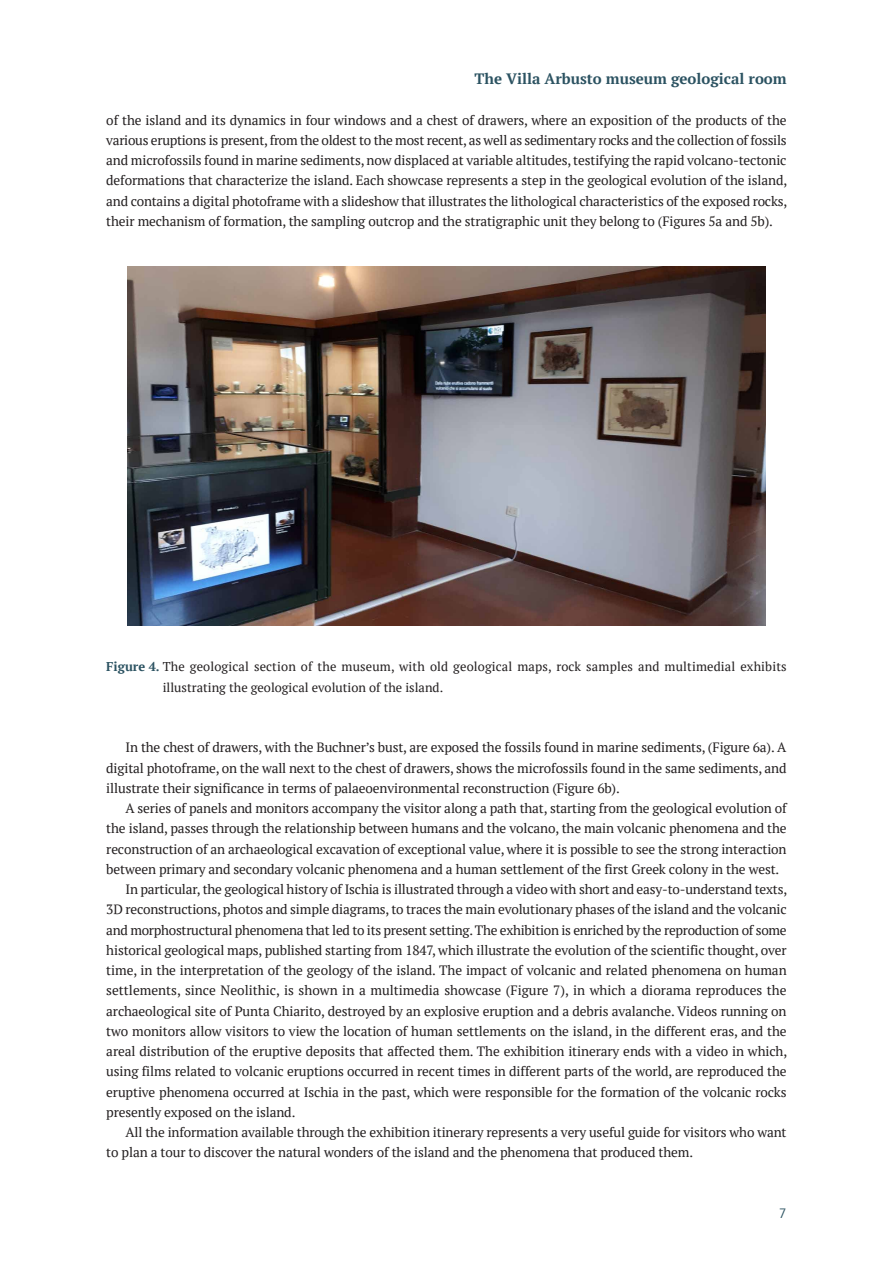
<style>
.page{position:relative;width:893px;height:1263px;background:#fff}
.page>*{position:absolute;margin:0;border:0;box-sizing:border-box;transform-origin:0 0}
.t1{font:700 15px "PT Serif";color:#2b5261}
.t2{font:13.5px/20.2px "PT Serif";letter-spacing:-.01em;color:#231f20;text-align:justify}
.t3{font:13.5px "PT Sans";color:#2b5261}
.t4{font:12.75px/20.2px "PT Serif";letter-spacing:.01em;color:#231f20}
.s1{font-weight:700;color:#2b5261}
</style>
<div class="page">
<img style="left:127px;top:267px;width:638px;height:359px">
<p class="t1" style="left:474px;top:69px;width:314px">The Villa Arbusto museum geological room</p>
<p class="t2" style="left:106px;top:109px;width:682px">of the island and its dynamics in four windows and a chest of drawers, where an exposition of the products of the various eruptions is present, from the oldest to the most recent, as well as sedimentary rocks and the collection of fossils and microfossils found in marine sediments, now displaced at variable altitudes, testifying the rapid volcano-tectonic deformations that characterize the island. Each showcase represents a step in the geological evolution of the island, and contains a digital photoframe with a slideshow that illustrates the lithological characteristics of the exposed rocks, their mechanism of formation, the sampling outcrop and the stratigraphic unit they belong to (Figures 5a and 5b).</p>
<p class="t4" style="left:163px;top:656px;width:625px;text-indent:-56px"><span class="s1">Figure 4.</span> The geological section of the museum, with old geological maps, rock samples and multimedial exhibits illustrating the geological evolution of the island.</p>
<p class="t2" style="left:106px;top:737px;width:682px;text-indent:19px">In the chest of drawers, with the Buchner’s bust, are exposed the fossils found in marine sediments, (Figure 6a). A digital photoframe, on the wall next to the chest of drawers, shows the microfossils found in the same sediments, and illustrate their significance in terms of palaeoenvironmental reconstruction (Figure 6b).</p>
<p class="t2" style="left:106px;top:798px;width:682px;text-indent:19px">A series of panels and monitors accompany the visitor along a path that, starting from the geological evolution of the island, passes through the relationship between humans and the volcano, the main volcanic phenomena and the reconstruction of an archaeological excavation of exceptional value, where it is possible to see the strong interaction between primary and secondary volcanic phenomena and a human settlement of the first Greek colony in the west.</p>
<p class="t2" style="left:106px;top:879px;width:682px;text-indent:19px">In particular, the geological history of Ischia is illustrated through a video with short and easy-to-understand texts, 3D reconstructions, photos and simple diagrams, to traces the main evolutionary phases of the island and the volcanic and morphostructural phenomena that led to its present setting. The exhibition is enriched by the reproduction of some historical geological maps, published starting from 1847, which illustrate the evolution of the scientific thought, over time, in the interpretation of the geology of the island. The impact of volcanic and related phenomena on human settlements, since Neolithic, is shown in a multimedia showcase (Figure 7), in which a diorama reproduces the archaeological site of Punta Chiarito, destroyed by an explosive eruption and a debris avalanche. Videos running on two monitors allow visitors to view the location of human settlements on the island, in the different eras, and the areal distribution of the eruptive deposits that affected them. The exhibition itinerary ends with a video in which, using films related to volcanic eruptions occurred in recent times in different parts of the world, are reproduced the eruptive phenomena occurred at Ischia in the past, which were responsible for the formation of the volcanic rocks presently exposed on the island.</p>
<p class="t2" style="left:106px;top:1122px;width:682px;text-indent:19px">All the information available through the exhibition itinerary represents a very useful guide for visitors who want to plan a tour to discover the natural wonders of the island and the phenomena that produced them.</p>
<p class="t3" style="left:779px;top:1206px;width:9px">7</p>
</div>
